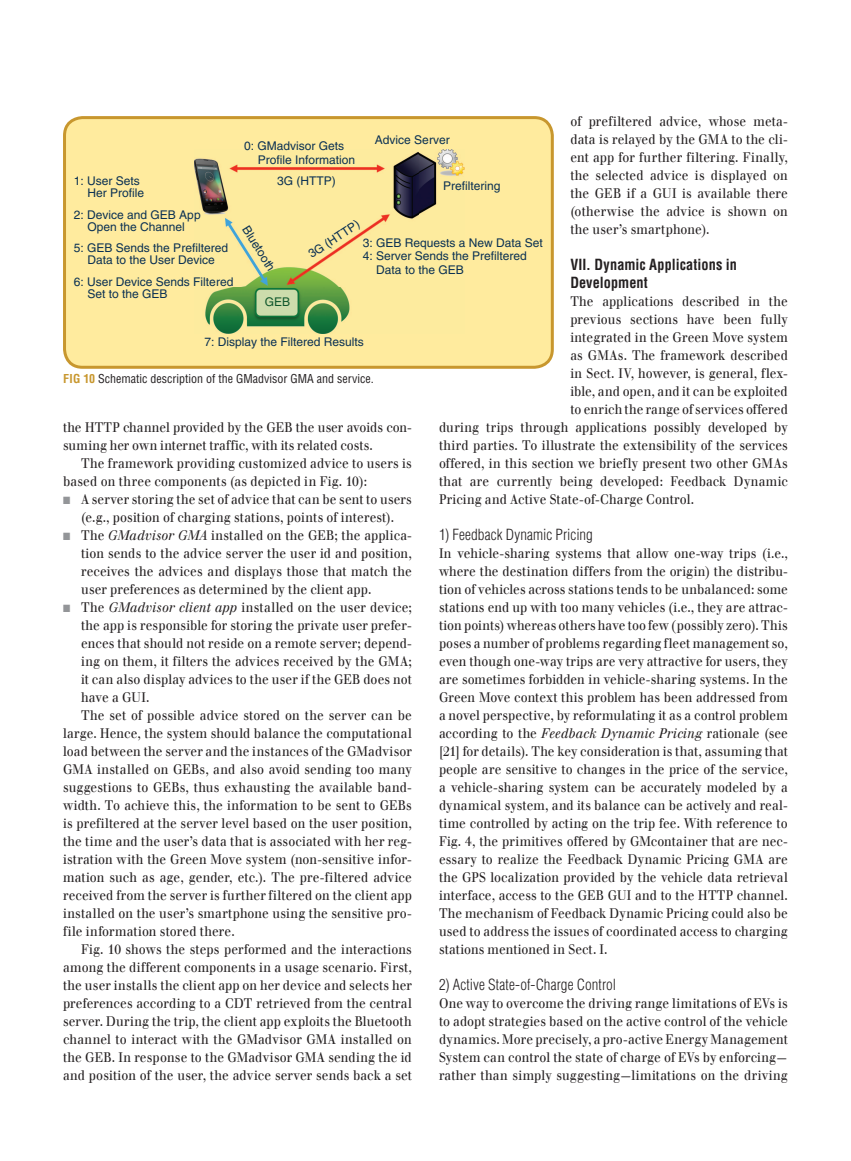
<style>
.page{position:relative;width:851px;height:1161px;background:#fff}
.page>*{position:absolute;margin:0;border:0;box-sizing:border-box;transform-origin:0 0}
.t1{font:300 condensed 15px "Helvetica LT Std";letter-spacing:.005em;color:#231f20}
.t2{font:700 condensed 15px/18px "Helvetica LT Std";letter-spacing:.005em;color:#231f20;scale:.95 1}
.t3{font:13.5px/18px "Walbaum Com";letter-spacing:.01em;color:#231f20;text-align:justify;scale:.9 1}
.t4{font:12px/12px "Helvetica LT Std";color:#0b3153}
.t5{font:condensed 12px "Helvetica LT Std";color:#231f20}
.t6{font:12px "Helvetica LT Std";color:#10572c}
.s1{font-style:italic}
.s2{font-weight:700;color:#c8972e}
.s3{color:#939598}
</style>
<div class="page">
<div style="left:64px;top:120px;width:486px;height:245px;background:#ffeb9e"></div>
<img style="left:194px;top:149px;width:270px;height:185px">
<div style="left:63px;top:116px;width:491px;height:253px;border:3px solid #c8972e;border-radius:18px"></div>
<p class="t3" style="left:570px;top:112px;width:243px">of prefiltered advice, whose meta&shy;data is relayed by the GMA to the cli&shy;ent app for further filtering. Finally, the selected advice is displayed on the GEB if a GUI is available there (otherwise the advice is shown on the user’s smartphone).</p>
<p class="t2" style="left:570px;top:255px;width:177px">VII. Dynamic Applications in<br>Development</p>
<p class="t3" style="left:570px;top:292px;width:243px">The applications described in the</p>
<p class="t3" style="left:570px;top:310px;width:243px">previous sections have been fully</p>
<p class="t3" style="left:570px;top:328px;width:243px">integrated in the Green Move system</p>
<p class="t3" style="left:570px;top:346px;width:243px">as GMAs. The framework described</p>
<p class="t3" style="left:570px;top:364px;width:243px">in Sect. IV, however, is general, flex-</p>
<p class="t3" style="left:570px;top:382px;width:243px">ible, and open, and it can be exploited</p>
<p class="t3" style="left:570px;top:400px;width:243px">to enrich the range of services offered</p>
<p class="t3" style="left:439px;top:418px;width:389px">during trips through applications possibly developed by</p>
<p class="t3" style="left:439px;top:436px;width:389px">third parties. To illustrate the extensibility of the services</p>
<p class="t3" style="left:439px;top:454px;width:389px">offered, in this section we briefly present two other GMAs</p>
<p class="t3" style="left:439px;top:472px;width:389px">that are currently being developed: Feedback Dynamic</p>
<p class="t3" style="left:439px;top:490px;width:285px">Pricing and Active State-of-Charge Control.</p>
<p class="t1" style="left:439px;top:525px;width:155px">1) Feedback Dynamic Pricing</p>
<p class="t3" style="left:439px;top:544px;width:389px">In vehicle-sharing systems that allow one-way trips (i.e., where the destination differs from the origin) the distribu&shy;tion of vehicles across stations tends to be unbalanced: some stations end up with too many vehicles (i.e., they are attrac&shy;tion points) whereas others have too few (possibly zero). This poses a number of problems regarding fleet management so, even though one-way trips are very attractive for users, they are sometimes forbidden in vehicle-sharing systems. In the Green Move context this problem has been addressed from a novel perspective, by reformulating it as a control problem according to the <span class="s1">Feedback Dynamic Pricing</span> rationale (see [21] for details). The key consideration is that, assuming that people are sensitive to changes in the price of the service, a vehicle-sharing system can be accurately modeled by a dynamical system, and its balance can be actively and real&shy;time controlled by acting on the trip fee. With reference to Fig. 4, the primitives offered by GMcontainer that are nec&shy;essary to realize the Feedback Dynamic Pricing GMA are the GPS localization provided by the vehicle data retrieval interface, access to the GEB GUI and to the HTTP channel.<br>The mechanism of Feedback Dynamic Pricing could also be used to address the issues of coordinated access to charging stations mentioned in Sect. I.</p>
<p class="t1" style="left:439px;top:975px;width:179px">2) Active State-of-Charge Control</p>
<p class="t3" style="left:439px;top:994px;width:389px">One way to overcome the driving range limitations of EVs is to adopt strategies based on the active control of the vehicle dynamics. More precisely, a pro-active Energy Management System can control the state of charge of EVs by enforcing— rather than simply suggesting—limitations on the driving</p>
<p class="t4" style="left:375px;top:134px;width:76px">Advice Server</p>
<p class="t4" style="left:443px;top:180px;width:59px">Prefiltering</p>
<p class="t4" style="left:258px;top:139px;width:99px;line-height:13.5px;text-indent:-14px">0: GMadvisor Gets<br>Profile Information</p>
<p class="t4" style="left:87px;top:175px;width:58px;text-indent:-14px">1: User Sets<br>Her Profile</p>
<p class="t4" style="left:74px;top:208px;width:128px;text-align:center">2: Device and GEB App<br>Open the Channel</p>
<p class="t4" style="left:74px;top:242px;width:156px;text-align:center">5: GEB Sends the Prefiltered<br>Data to the User Device</p>
<p class="t4" style="left:87px;top:276px;width:147px;text-indent:-14px">6: User Device Sends Filtered<br>Set to the GEB</p>
<p class="t4" style="left:204px;top:336px;width:161px">7: Display the Filtered Results</p>
<p class="t4" style="left:277px;top:175px;width:60px">3G (HTTP)</p>
<p class="t4" style="left:306px;top:250px;width:60px;rotate:-33deg">3G (HTTP)</p>
<p class="t4" style="left:251px;top:224px;width:52px;rotate:58deg">Bluetooth</p>
<p class="t4" style="left:363px;top:237px;width:182px">3: GEB Requests a New Data Set</p>
<p class="t4" style="left:363px;top:250px;width:166px">4: Server Sends the Prefiltered</p>
<p class="t4" style="left:376px;top:264px;width:89px">Data to the GEB</p>
<p class="t6" style="left:265px;top:295px;width:27px">GEB</p>
<p class="t5" style="left:63px;top:371px;width:312px"><span class="s2">Fig 10</span> Schematic description of the GMadvisor GMA and service.</p>
<p class="t3" style="left:63px;top:418px;width:389px">the HTTP channel provided by the GEB the user avoids con&shy;suming her own internet traffic, with its related costs.</p>
<p class="t3" style="left:63px;top:454px;width:389px;text-indent:18px">The framework providing customized advice to users is based on three components (as depicted in Fig. 10):</p>
<p class="t3" style="left:63px;top:490px;width:389px;text-align:center"><span class="s3">■</span> A server storing the set of advice that can be sent to users (e.g., position of charging stations, points of interest).</p>
<p class="t3" style="left:81px;top:526px;width:369px;text-indent:-18px"><span class="s3">■</span> The <span class="s1">GMadvisor GMA</span> installed on the GEB; the applica&shy;tion sends to the advice server the user id and position, receives the advices and displays those that match the user preferences as determined by the client app.</p>
<p class="t3" style="left:63px;top:598px;width:389px"><span class="s3">■</span> The <span class="s1">GMadvisor client app</span> installed on the user device;</p>
<p class="t3" style="left:81px;top:616px;width:369px">the app is responsible for storing the private user prefer-</p>
<p class="t3" style="left:81px;top:634px;width:369px">ences that should not reside on a remote server; depend-</p>
<p class="t3" style="left:81px;top:652px;width:369px">ing on them, it filters the advices received by the GMA;</p>
<p class="t3" style="left:81px;top:670px;width:369px">it can also display advices to the user if the GEB does not</p>
<p class="t3" style="left:81px;top:688px;width:78px">have a GUI.</p>
<p class="t3" style="left:81px;top:706px;width:369px">The set of possible advice stored on the server can be</p>
<p class="t3" style="left:63px;top:724px;width:389px">large. Hence, the system should balance the computational</p>
<p class="t3" style="left:63px;top:742px;width:389px">load between the server and the instances of the GMadvisor</p>
<p class="t3" style="left:63px;top:760px;width:389px">GMA installed on GEBs, and also avoid sending too many</p>
<p class="t3" style="left:63px;top:778px;width:389px">suggestions to GEBs, thus exhausting the available band-</p>
<p class="t3" style="left:63px;top:796px;width:389px">width. To achieve this, the information to be sent to GEBs</p>
<p class="t3" style="left:63px;top:814px;width:389px">is prefiltered at the server level based on the user position,</p>
<p class="t3" style="left:63px;top:832px;width:389px">the time and the user’s data that is associated with her reg-</p>
<p class="t3" style="left:63px;top:850px;width:389px">istration with the Green Move system (non-sensitive infor-</p>
<p class="t3" style="left:63px;top:868px;width:389px">mation such as age, gender, etc.). The pre-filtered advice</p>
<p class="t3" style="left:63px;top:886px;width:389px">received from the server is further filtered on the client app</p>
<p class="t3" style="left:63px;top:904px;width:389px">installed on the user’s smartphone using the sensitive pro-</p>
<p class="t3" style="left:63px;top:922px;width:192px">file information stored there.</p>
<p class="t3" style="left:81px;top:940px;width:369px">Fig. 10 shows the steps performed and the interactions</p>
<p class="t3" style="left:63px;top:958px;width:389px">among the different components in a usage scenario. First,</p>
<p class="t3" style="left:63px;top:976px;width:389px">the user installs the client app on her device and selects her</p>
<p class="t3" style="left:63px;top:994px;width:389px">preferences according to a CDT retrieved from the central</p>
<p class="t3" style="left:63px;top:1012px;width:389px">server. During the trip, the client app exploits the Bluetooth</p>
<p class="t3" style="left:63px;top:1030px;width:389px">channel to interact with the GMadvisor GMA installed on</p>
<p class="t3" style="left:63px;top:1048px;width:389px">the GEB. In response to the GMadvisor GMA sending the id</p>
<p class="t3" style="left:63px;top:1066px;width:389px">and position of the user, the advice server sends back a set</p>
</div>
